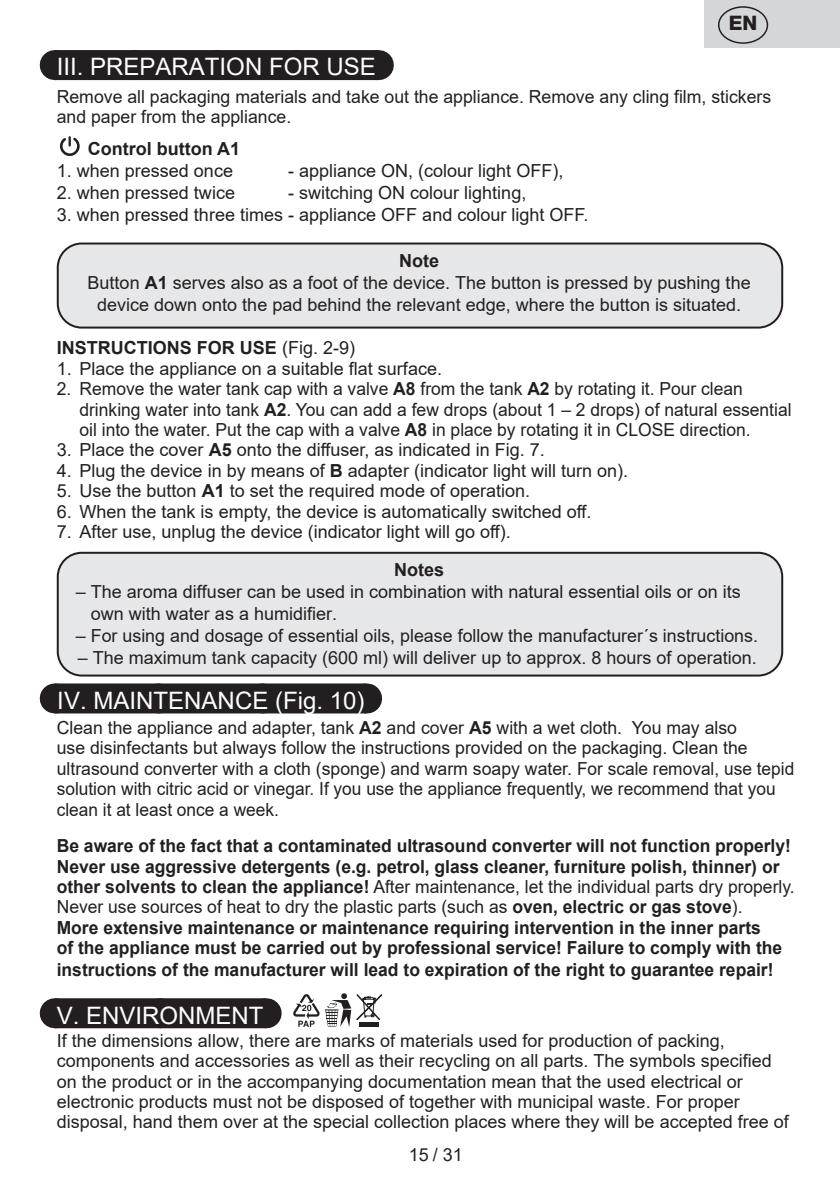
<style>
.page{position:relative;width:840px;height:1191px;background:#fff}
.page>*{position:absolute;margin:0;border:0;box-sizing:border-box;transform-origin:0 0}
.Grafický_nadpis_ETA{font:24px "Arial";color:#fff}
.t1{font:800 20px "Helvetica Neue OT";color:#231f20}
.Normální{font:18px/20.4px "Arial";color:#231f20}
._3_Text{font:700 18px/20.6px "Arial";color:#231f20}
._3_Text-2{font:18px/20.4px "Arial";color:#231f20}
.Normální-2{font:700 18px "Arial";color:#231f20}
.s1{font-weight:700}
.s2{font-weight:400}
</style>
<div class="page">
<div style="left:55px;top:50px;width:322px;height:30px;background:#231f20"></div>
<svg style="left:139px;top:50px;width:198px;height:1px"></svg>
<hr style="left:377px;top:50px;width:1px;height:30px;background:#231f20">
<div style="left:55px;top:683px;width:311px;height:30px;background:#231f20"></div>
<svg style="left:158px;top:683px;width:156px;height:1px"></svg>
<hr style="left:366px;top:683px;width:1px;height:30px;background:#231f20">
<div style="left:55px;top:998px;width:210px;height:30px;background:#231f20"></div>
<svg style="left:160px;top:998px;width:53px;height:1px"></svg>
<hr style="left:265px;top:998px;width:1px;height:30px;background:#231f20">
<svg style="left:60px;top:136px;width:20px;height:20px"></svg>
<div style="left:58px;top:243px;width:723px;height:84px;background:#e6e7e9;border-radius:24px"></div>
<div style="left:57px;top:242px;width:725px;height:86px;border:2px solid #231f20;border-radius:24px"></div>
<div style="left:58px;top:553px;width:723px;height:122px;background:#e6e7e9;border-radius:24px"></div>
<div style="left:57px;top:552px;width:725px;height:124px;border:2px solid #231f20;border-radius:24px"></div>
<svg style="left:293px;top:993px;width:89px;height:34px"></svg>
<div style="left:704px;top:0;width:135px;height:48px;background:#d5d6d8"></div>
<div style="left:717px;top:6px;width:50px;height:38px;border:1px solid #231f20;border-radius:50%"></div>
<p class="t1" style="left:728px;top:11px;width:30px">EN</p>
<p class="Grafický_nadpis_ETA" style="left:57px;top:50px;width:320px">III. PREPARATION FOR USE</p>
<p class="Normální" style="left:57px;top:86px;width:715px">Remove all packaging materials and take out the appliance. Remove any cling film, stickers and paper from the appliance.</p>
<p class="_3_Text" style="left:88px;top:138px;width:154px">Control button A1</p>
<p class="_3_Text-2" style="left:57px;top:160px;width:178px">1. when pressed once</p>
<p class="_3_Text-2" style="left:288px;top:160px;width:277px">- appliance ON, (colour light OFF),</p>
<p class="_3_Text-2" style="left:57px;top:182px;width:180px">2. when pressed twice</p>
<p class="_3_Text-2" style="left:288px;top:182px;width:240px">- switching ON colour lighting,</p>
<p class="_3_Text-2" style="left:57px;top:204px;width:533px">3. when pressed three times - appliance OFF and colour light OFF.</p>
<p class="Normální-2" style="left:399px;top:248px;width:41px">Note</p>
<p class="Normální" style="left:87px;top:271px;width:664px;line-height:22px;text-align:center">Button <span class="s1">A1</span> serves also as a foot of the device. The button is pressed by pushing the device down onto the pad behind the relevant edge, where the button is situated.</p>
<p class="_3_Text" style="left:57px;top:338px;width:300px">INSTRUCTIONS FOR USE <span class="s2">(Fig. 2-9)</span></p>
<p class="Normální" style="left:57px;top:358px;width:386px">1. Place the appliance on a suitable flat surface.</p>
<p class="Normální" style="left:79px;top:378px;width:713px;text-indent:-23px">2. Remove the water tank cap with a valve <span class="s1">A8</span> from the tank <span class="s1">A2</span> by rotating it. Pour clean drinking water into tank <span class="s1">A2</span>. You can add a few drops (about 1 – 2 drops) of natural essential oil into the water. Put the cap with a valve <span class="s1">A8</span> in place by rotating it in CLOSE direction.</p>
<p class="Normální" style="left:57px;top:440px;width:489px">3. Place the cover <span class="s1">A5</span> onto the diffuser, as indicated in Fig. 7.</p>
<p class="Normální" style="left:57px;top:460px;width:572px">4. Plug the device in by means of <span class="s1">B</span> adapter (indicator light will turn on).</p>
<p class="Normální" style="left:57px;top:480px;width:474px">5. Use the button <span class="s1">A1</span> to set the required mode of operation.</p>
<p class="Normální" style="left:57px;top:501px;width:536px">6. When the tank is empty, the device is automatically switched off.</p>
<p class="Normální" style="left:57px;top:521px;width:455px">7. After use, unplug the device (indicator light will go off).</p>
<p class="Normální-2" style="left:394px;top:557px;width:52px">Notes</p>
<p class="Normální" style="left:91px;top:580px;width:651px;line-height:22px;text-indent:-15px">– The aroma diffuser can be used in combination with natural essential oils or on its own with water as a humidifier.</p>
<p class="Normální" style="left:76px;top:625px;width:683px">– For using and dosage of essential oils, please follow the manufacturer´s instructions.</p>
<p class="Normální" style="left:78px;top:647px;width:680px">– The maximum tank capacity (600 ml) will deliver up to approx. 8 hours of operation.</p>
<p class="Grafický_nadpis_ETA" style="left:57px;top:683px;width:308px">IV. MAINTENANCE (Fig. 10)</p>
<p class="_3_Text-2" style="left:57px;top:717px;width:738px">Clean the appliance and adapter, tank <span class="s1">A2</span> and cover <span class="s1">A5</span> with a wet cloth. You may also<br>use disinfectants but always follow the instructions provided on the packaging. Clean the ultrasound converter with a cloth (sponge) and warm soapy water. For scale removal, use tepid solution with citric acid or vinegar. If you use the appliance frequently, we recommend that you clean it at least once a week.</p>
<p class="_3_Text" style="left:57px;top:835px;width:739px">Be aware of the fact that a contaminated ultrasound converter will not function properly!<br>Never use aggressive detergents (e.g. petrol, glass cleaner, furniture polish, thinner) or other solvents to clean the appliance! <span class="s2">After maintenance, let the individual parts dry properly.<br>Never use sources of heat to dry the plastic parts (such as</span> oven, electric or gas stove<span class="s2">).<br></span>More extensive maintenance or maintenance requiring intervention in the inner parts<br>of the appliance must be carried out by professional service! Failure to comply with the instructions of the manufacturer will lead to expiration of the right to guarantee repair!</p>
<p class="Grafický_nadpis_ETA" style="left:57px;top:998px;width:208px">V. ENVIRONMENT</p>
<p class="Normální" style="left:57px;top:1030px;width:733px">If the dimensions allow, there are marks of materials used for production of packing, components and accessories as well as their recycling on all parts. The symbols specified on the product or in the accompanying documentation mean that the used electrical or electronic products must not be disposed of together with municipal waste. For proper disposal, hand them over at the special collection places where they will be accepted free of</p>
<p class="Normální" style="left:408px;top:1144px;width:56px">15 / 31</p>
</div>
